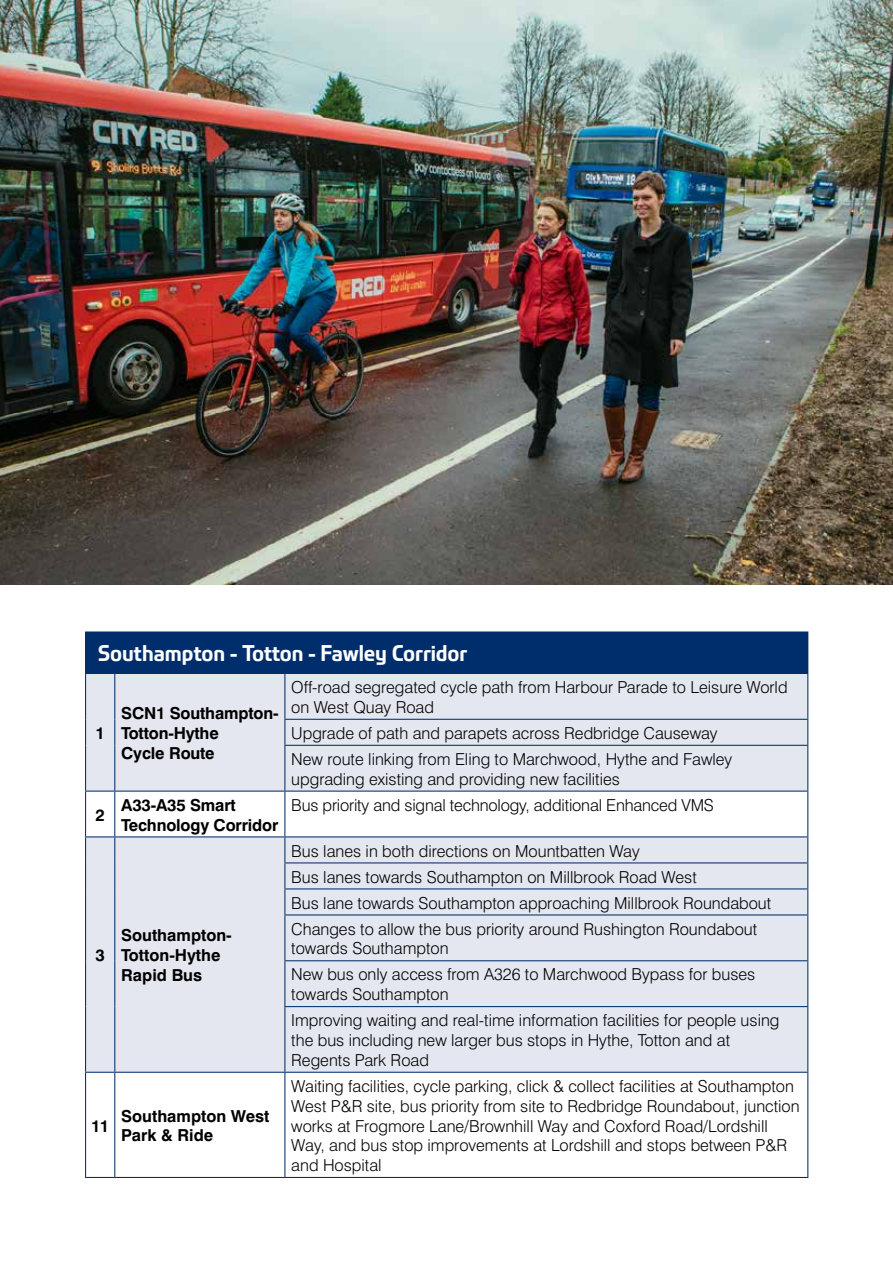
<style>
.page{position:relative;width:893px;height:1263px;background:#fff}
.page>*{position:absolute;margin:0;border:0;box-sizing:border-box;transform-origin:0 0}
.t1{font:700 21px "Southampton Display";letter-spacing:-.005em;color:#fff}
.t2{font:300 16.5px/19.8px "Swiss 721 BT";color:#000}
.t3{font:700 16.5px/19.8px "Swiss 721 BT";letter-spacing:-.01em;color:#000}
</style>
<div class="page">
<div style="left:86px;top:632px;width:722px;height:41px;background:#002e6d"></div>
<div style="left:86px;top:674px;width:721px;height:116px;background:#e4e7ef"></div>
<svg style="left:86px;top:792px;width:721px;height:385px;fill:#e4e7ef"></svg>
<hr style="left:85px;top:631px;width:30px;height:1px;background:#002e6d">
<hr style="left:85px;top:632px;width:1px;height:41px;background:#002e6d">
<hr style="left:115px;top:631px;width:170px;height:1px;background:#002e6d">
<hr style="left:285px;top:631px;width:523px;height:1px;background:#002e6d">
<hr style="left:85px;top:673px;width:30px;height:1px;background:#002e6d">
<hr style="left:85px;top:674px;width:1px;height:45px;background:#002e6d">
<hr style="left:115px;top:673px;width:170px;height:1px;background:#002e6d">
<hr style="left:114px;top:674px;width:1px;height:45px;background:#002e6d">
<svg style="left:85px;top:719px;width:1px;height:26px"></svg>
<svg style="left:114px;top:719px;width:1px;height:26px"></svg>
<hr style="left:85px;top:745px;width:1px;height:45px;background:#002e6d">
<hr style="left:114px;top:745px;width:1px;height:45px;background:#002e6d">
<hr style="left:285px;top:673px;width:523px;height:1px;background:#002e6d">
<hr style="left:284px;top:674px;width:1px;height:45px;background:#002e6d">
<hr style="left:807px;top:674px;width:1px;height:45px;background:#002e6d">
<hr style="left:284px;top:719px;width:524px;height:1px;background:#002e6d">
<svg style="left:284px;top:720px;width:1px;height:25px"></svg>
<svg style="left:807px;top:720px;width:1px;height:25px"></svg>
<hr style="left:284px;top:745px;width:524px;height:1px;background:#002e6d">
<hr style="left:284px;top:746px;width:1px;height:44px;background:#002e6d">
<hr style="left:807px;top:746px;width:1px;height:44px;background:#002e6d">
<hr style="left:85px;top:790px;width:30px;height:2px;background:#002e6d">
<hr style="left:85px;top:792px;width:1px;height:44px;background:#002e6d">
<hr style="left:115px;top:790px;width:170px;height:2px;background:#002e6d">
<hr style="left:114px;top:792px;width:1px;height:44px;background:#002e6d">
<hr style="left:285px;top:790px;width:523px;height:2px;background:#002e6d">
<hr style="left:284px;top:792px;width:1px;height:44px;background:#002e6d">
<hr style="left:807px;top:792px;width:1px;height:44px;background:#002e6d">
<hr style="left:85px;top:836px;width:30px;height:1px;background:#002e6d">
<hr style="left:115px;top:836px;width:170px;height:1px;background:#002e6d">
<svg style="left:85px;top:837px;width:1px;height:78px"></svg>
<svg style="left:114px;top:837px;width:1px;height:78px"></svg>
<hr style="left:85px;top:915px;width:1px;height:46px;background:#002e6d">
<hr style="left:114px;top:915px;width:1px;height:46px;background:#002e6d">
<hr style="left:85px;top:961px;width:1px;height:45px;background:#002e6d">
<hr style="left:114px;top:961px;width:1px;height:45px;background:#002e6d">
<hr style="left:85px;top:1006px;width:1px;height:66px;background:#002e6d">
<hr style="left:114px;top:1006px;width:1px;height:66px;background:#002e6d">
<hr style="left:285px;top:836px;width:523px;height:1px;background:#002e6d">
<hr style="left:284px;top:862px;width:524px;height:1px;background:#002e6d">
<hr style="left:284px;top:888px;width:524px;height:1px;background:#002e6d">
<svg style="left:284px;top:837px;width:1px;height:77px"></svg>
<svg style="left:807px;top:837px;width:1px;height:77px"></svg>
<hr style="left:284px;top:914px;width:524px;height:1px;background:#002e6d">
<hr style="left:284px;top:915px;width:1px;height:45px;background:#002e6d">
<hr style="left:807px;top:915px;width:1px;height:45px;background:#002e6d">
<hr style="left:284px;top:960px;width:524px;height:1px;background:#002e6d">
<hr style="left:284px;top:961px;width:1px;height:45px;background:#002e6d">
<hr style="left:807px;top:961px;width:1px;height:45px;background:#002e6d">
<hr style="left:284px;top:1006px;width:524px;height:1px;background:#002e6d">
<hr style="left:284px;top:1007px;width:1px;height:65px;background:#002e6d">
<hr style="left:807px;top:1007px;width:1px;height:65px;background:#002e6d">
<hr style="left:85px;top:1072px;width:30px;height:1px;background:#002e6d">
<hr style="left:85px;top:1073px;width:1px;height:104px;background:#002e6d">
<hr style="left:115px;top:1072px;width:170px;height:1px;background:#002e6d">
<hr style="left:114px;top:1073px;width:1px;height:104px;background:#002e6d">
<hr style="left:285px;top:1072px;width:523px;height:1px;background:#002e6d">
<hr style="left:284px;top:1073px;width:1px;height:104px;background:#002e6d">
<hr style="left:807px;top:1073px;width:1px;height:104px;background:#002e6d">
<hr style="left:85px;top:1177px;width:30px;height:1px;background:#002e6d">
<hr style="left:115px;top:1177px;width:170px;height:1px;background:#002e6d">
<hr style="left:285px;top:1177px;width:523px;height:1px;background:#002e6d">
<img style="left:0;top:0;width:893px;height:585px">
<p class="t1" style="left:98px;top:639px;width:370px">Southampton - Totton - Fawley Corridor</p>
<p class="t3" style="left:96px;top:723px;width:11px">1</p>
<p class="t3" style="left:121px;top:703px;width:159px">SCN1 Southampton-<br>Totton-Hythe<br>Cycle Route</p>
<p class="t2" style="left:291px;top:677px;width:498px">Off-road segregated cycle path from Harbour Parade to Leisure World on West Quay Road</p>
<p class="t2" style="left:291px;top:720px;width:443px;line-height:26px">Upgrade of path and parapets across Redbridge Causeway<br>New route linking from Eling to Marchwood, Hythe and Fawley</p>
<p class="t2" style="left:291px;top:769px;width:330px">upgrading existing and providing new facilities</p>
<p class="t3" style="left:96px;top:805px;width:11px">2</p>
<p class="t3" style="left:121px;top:795px;width:159px">A33-A35 Smart<br>Technology Corridor</p>
<p class="t2" style="left:291px;top:795px;width:424px">Bus priority and signal technology, additional Enhanced VMS</p>
<p class="t3" style="left:96px;top:945px;width:11px">3</p>
<p class="t3" style="left:121px;top:925px;width:112px">Southampton-<br>Totton-Hythe<br>Rapid Bus</p>
<p class="t3" style="left:91px;top:1115px;width:20px">11</p>
<p class="t3" style="left:121px;top:1106px;width:150px">Southampton West<br>Park &amp; Ride</p>
<p class="t2" style="left:291px;top:837px;width:482px;line-height:26px">Bus lanes in both directions on Mountbatten Way<br>Bus lanes towards Southampton on Millbrook Road West<br>Bus lane towards Southampton approaching Millbrook Roundabout Changes to allow the bus priority around Rushington Roundabout</p>
<p class="t2" style="left:291px;top:935px;width:465px;line-height:26px">towards Southampton<br>New bus only access from A326 to Marchwood Bypass for buses</p>
<p class="t2" style="left:291px;top:981px;width:490px;line-height:26px">towards Southampton<br>Improving waiting and real-time information facilities for people using</p>
<p class="t2" style="left:291px;top:1030px;width:440px">the bus including new larger bus stops in Hythe, Totton and at<br>Regents Park Road</p>
<p class="t2" style="left:291px;top:1076px;width:510px">Waiting facilities, cycle parking, click &amp; collect facilities at Southampton West P&amp;R site, bus priority from site to Redbridge Roundabout, junction works at Frogmore Lane/Brownhill Way and Coxford Road/Lordshill Way, and bus stop improvements at Lordshill and stops between P&amp;R and Hospital</p>
</div>
